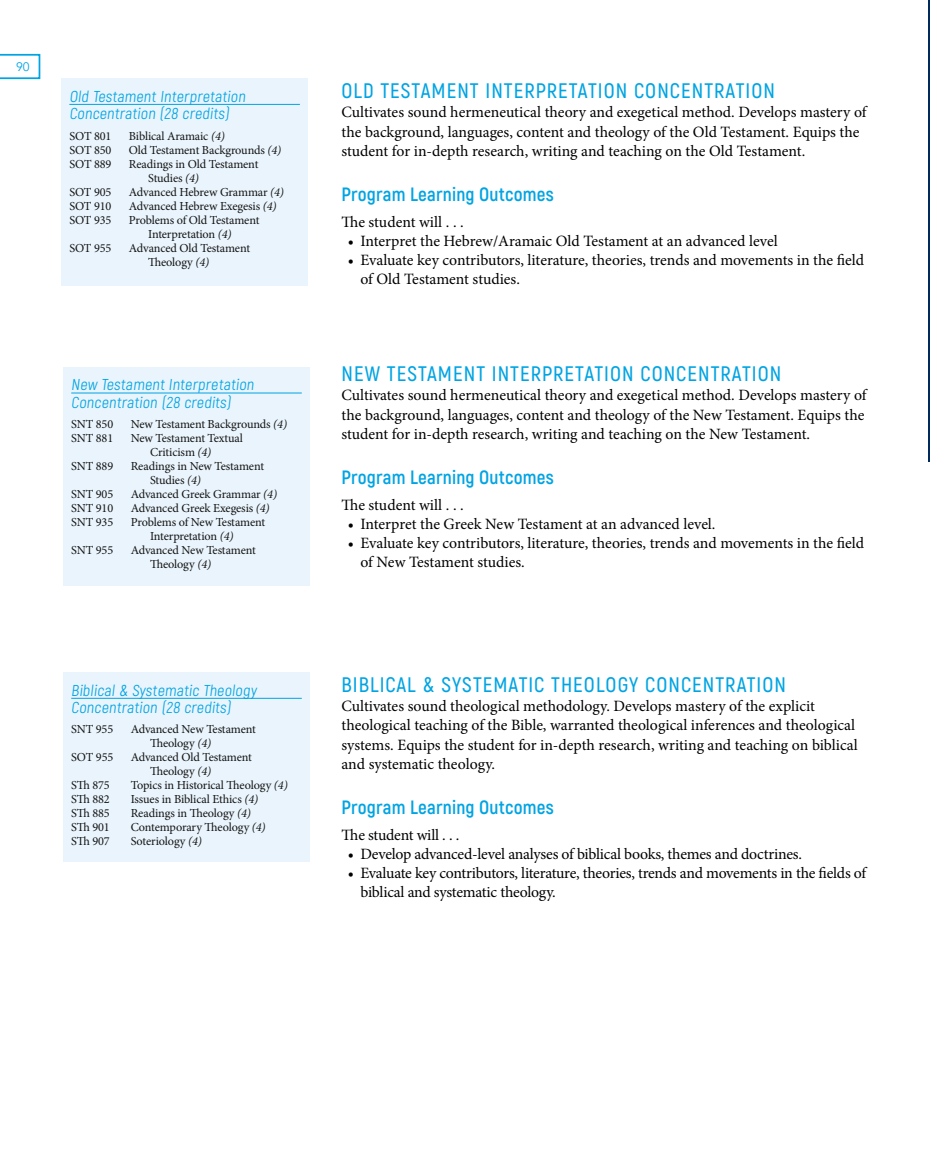
<style>
.page{position:relative;width:930px;height:1150px;background:#fff}
.page>*{position:absolute;margin:0;border:0;box-sizing:border-box;transform-origin:0 0}
.t1{font:600 21px "Akrobat";letter-spacing:.05em;color:#00a4e3}
.t2{font:700 19.25px "Akrobat";letter-spacing:.01em;color:#00a4e3}
.t3{font:15.75px/19.2px "Minion Pro";letter-spacing:-.005em;color:#000}
.t4{font:15.75px/17.5px "Akrobat";color:#00a4e3}
.t5{font:12.25px/14px "Minion Pro";letter-spacing:-.01em;color:#141414}
.t6{font:12.25px "Avenir";color:#00a4e3}
.s1{font-style:italic}
</style>
<div class="page">
<div style="left:61px;top:79px;width:247px;height:207px;background:#e9f4fc"></div>
<hr style="left:69px;top:104px;width:231px;height:1px;background:#00a4e3">
<div style="left:63px;top:367px;width:247px;height:219px;background:#e9f4fc"></div>
<hr style="left:71px;top:392px;width:231px;height:1px;background:#00a4e3">
<div style="left:63px;top:673px;width:247px;height:189px;background:#e9f4fc"></div>
<hr style="left:71px;top:698px;width:231px;height:1px;background:#00a4e3">
<hr style="left:928px;top:0;width:1px;height:462px;background:#002b5c">
<svg style="left:0;top:54px;width:40px;height:25px"></svg>
<p class="t6" style="left:16px;top:59px;width:15px">90</p>
<p class="t4" style="left:69px;top:87px;width:180px">Old Testament Interpretation<br>Concentration (28 credits)</p>
<p class="t5" style="left:69px;top:129px;width:44px">SOT 801</p>
<p class="t5" style="left:129px;top:129px;width:97px">Biblical Aramaic <span class="s1">(4)</span></p>
<p class="t5" style="left:69px;top:143px;width:44px">SOT 850</p>
<p class="t5" style="left:129px;top:143px;width:154px">Old Testament Backgrounds <span class="s1">(4)</span></p>
<p class="t5" style="left:69px;top:157px;width:44px">SOT 889</p>
<p class="t5" style="left:148px;top:157px;width:112px;text-indent:-19px">Readings in Old Testament<br>Studies <span class="s1">(4)</span></p>
<p class="t5" style="left:69px;top:185px;width:44px">SOT 905</p>
<p class="t5" style="left:129px;top:185px;width:156px">Advanced Hebrew Grammar <span class="s1">(4)</span></p>
<p class="t5" style="left:69px;top:199px;width:44px">SOT 910</p>
<p class="t5" style="left:129px;top:199px;width:149px">Advanced Hebrew Exegesis <span class="s1">(4)</span></p>
<p class="t5" style="left:69px;top:213px;width:44px">SOT 935</p>
<p class="t5" style="left:148px;top:213px;width:113px;text-indent:-19px">Problems of Old Testament<br>Interpretation <span class="s1">(4)</span></p>
<p class="t5" style="left:69px;top:241px;width:44px">SOT 955</p>
<p class="t5" style="left:148px;top:241px;width:103px;text-indent:-19px">Advanced Old Testament<br>Theology <span class="s1">(4)</span></p>
<p class="t4" style="left:71px;top:376px;width:186px">New Testament Interpretation<br>Concentration (28 credits)</p>
<p class="t5" style="left:71px;top:417px;width:44px">SNT 850</p>
<p class="t5" style="left:131px;top:417px;width:158px">New Testament Backgrounds <span class="s1">(4)</span></p>
<p class="t5" style="left:71px;top:431px;width:44px">SNT 881</p>
<p class="t5" style="left:150px;top:431px;width:94px;text-indent:-19px">New Testament Textual<br>Criticism <span class="s1">(4)</span></p>
<p class="t5" style="left:71px;top:459px;width:44px">SNT 889</p>
<p class="t5" style="left:150px;top:459px;width:115px;text-indent:-19px">Readings in New Testament<br>Studies <span class="s1">(4)</span></p>
<p class="t5" style="left:71px;top:487px;width:44px">SNT 905</p>
<p class="t5" style="left:131px;top:487px;width:148px">Advanced Greek Grammar <span class="s1">(4)</span></p>
<p class="t5" style="left:71px;top:501px;width:44px">SNT 910</p>
<p class="t5" style="left:131px;top:501px;width:140px">Advanced Greek Exegesis <span class="s1">(4)</span></p>
<p class="t5" style="left:71px;top:515px;width:44px">SNT 935</p>
<p class="t5" style="left:150px;top:515px;width:117px;text-indent:-19px">Problems of New Testament<br>Interpretation <span class="s1">(4)</span></p>
<p class="t5" style="left:71px;top:543px;width:44px">SNT 955</p>
<p class="t5" style="left:150px;top:543px;width:107px;text-indent:-19px">Advanced New Testament<br>Theology <span class="s1">(4)</span></p>
<p class="t4" style="left:71px;top:681px;width:189px">Biblical &amp; Systematic Theology<br>Concentration (28 credits)</p>
<p class="t5" style="left:71px;top:722px;width:44px">SNT 955</p>
<p class="t5" style="left:150px;top:722px;width:107px;text-indent:-19px">Advanced New Testament<br>Theology <span class="s1">(4)</span></p>
<p class="t5" style="left:71px;top:750px;width:44px">SOT 955</p>
<p class="t5" style="left:150px;top:750px;width:103px;text-indent:-19px">Advanced Old Testament<br>Theology <span class="s1">(4)</span></p>
<p class="t5" style="left:71px;top:778px;width:40px">STh 875</p>
<p class="t5" style="left:131px;top:778px;width:158px">Topics in Historical Theology <span class="s1">(4)</span></p>
<p class="t5" style="left:71px;top:792px;width:40px">STh 882</p>
<p class="t5" style="left:131px;top:792px;width:129px">Issues in Biblical Ethics <span class="s1">(4)</span></p>
<p class="t5" style="left:71px;top:806px;width:40px">STh 885</p>
<p class="t5" style="left:131px;top:806px;width:122px">Readings in Theology <span class="s1">(4)</span></p>
<p class="t5" style="left:71px;top:820px;width:40px">STh 901</p>
<p class="t5" style="left:131px;top:820px;width:136px">Contemporary Theology <span class="s1">(4)</span></p>
<p class="t5" style="left:71px;top:834px;width:40px">STh 907</p>
<p class="t5" style="left:131px;top:834px;width:73px">Soteriology <span class="s1">(4)</span></p>
<h1 class="t1" style="left:341px;top:78px;width:435px">OLD TESTAMENT INTERPRETATION CONCENTRATION</h1>
<p class="t3" style="left:341px;top:103px;width:526px">Cultivates sound hermeneutical theory and exegetical method. Develops mastery of the background, languages, content and theology of the Old Testament. Equips the student for in-depth research, writing and teaching on the Old Testament.</p>
<p class="t2" style="left:341px;top:182px;width:214px">Program Learning Outcomes</p>
<p class="t3" style="left:341px;top:212px;width:122px">The student will . . .</p>
<p class="t3" style="left:348px;top:231px;width:431px">• Interpret the Hebrew/Aramaic Old Testament at an advanced level</p>
<p class="t3" style="left:360px;top:251px;width:505px;text-indent:-13px">• Evaluate key contributors, literature, theories, trends and movements in the field of Old Testament studies.</p>
<h1 class="t1" style="left:341px;top:361px;width:441px">NEW TESTAMENT INTERPRETATION CONCENTRATION</h1>
<p class="t3" style="left:341px;top:386px;width:526px">Cultivates sound hermeneutical theory and exegetical method. Develops mastery of the background, languages, content and theology of the New Testament. Equips the student for in-depth research, writing and teaching on the New Testament.</p>
<p class="t2" style="left:341px;top:465px;width:214px">Program Learning Outcomes</p>
<p class="t3" style="left:341px;top:495px;width:122px">The student will . . .</p>
<p class="t3" style="left:348px;top:514px;width:367px">• Interpret the Greek New Testament at an advanced level.</p>
<p class="t3" style="left:360px;top:533px;width:505px;text-indent:-13px">• Evaluate key contributors, literature, theories, trends and movements in the field of New Testament studies.</p>
<h1 class="t1" style="left:341px;top:671px;width:446px">BIBLICAL &amp; SYSTEMATIC THEOLOGY CONCENTRATION</h1>
<p class="t3" style="left:341px;top:696px;width:517px">Cultivates sound theological methodology. Develops mastery of the explicit theological teaching of the Bible, warranted theological inferences and theological systems. Equips the student for in-depth research, writing and teaching on biblical and systematic theology.</p>
<p class="t2" style="left:341px;top:795px;width:214px">Program Learning Outcomes</p>
<p class="t3" style="left:341px;top:825px;width:117px">The student will . . .</p>
<p class="t3" style="left:348px;top:844px;width:453px">• Develop advanced-level analyses of biblical books, themes and doctrines.</p>
<p class="t3" style="left:360px;top:863px;width:507px;text-indent:-13px">• Evaluate key contributors, literature, theories, trends and movements in the fields of biblical and systematic theology.</p>
</div>
